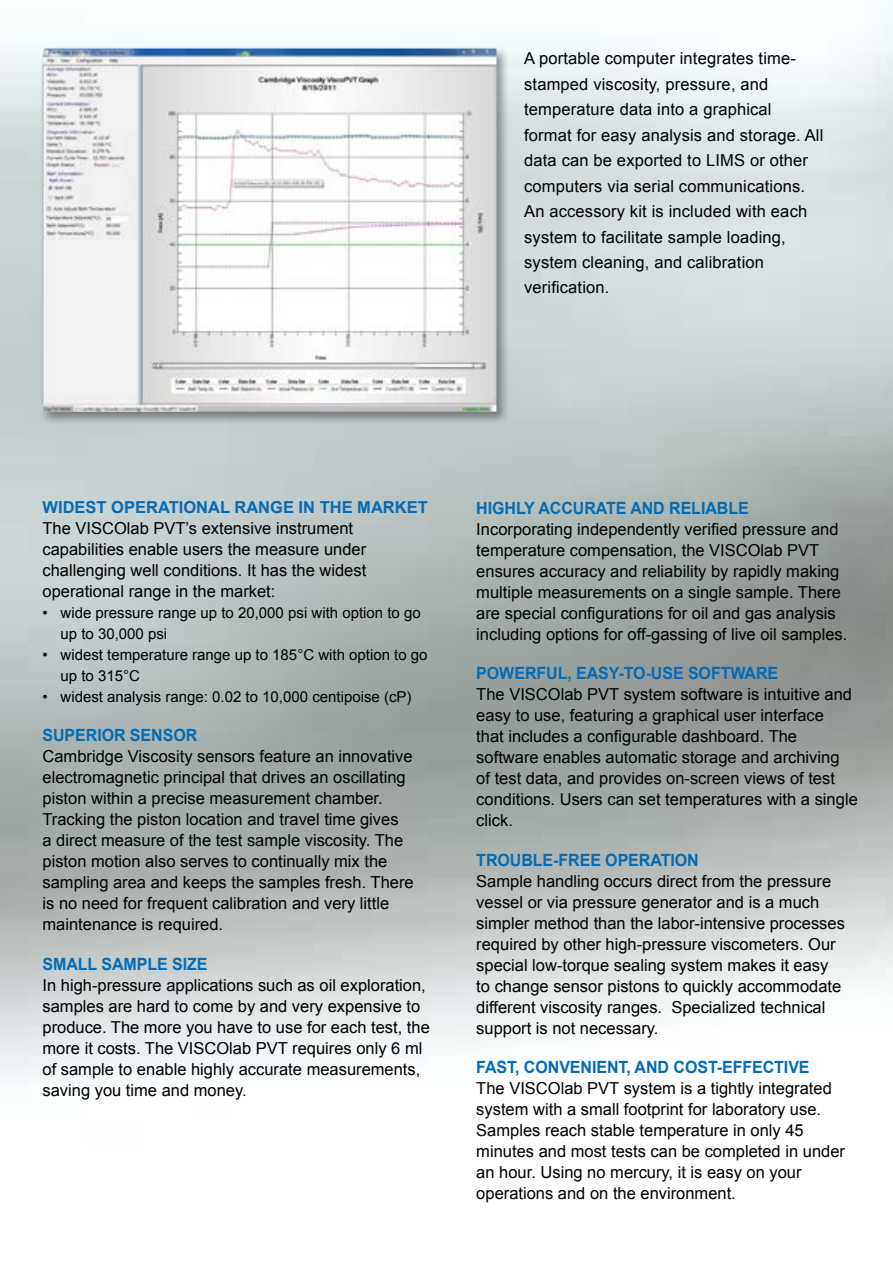
<style>
.page{position:relative;width:893px;height:1263px;background:#fff}
.page>*{position:absolute;margin:0;border:0;box-sizing:border-box;transform-origin:0 0}
.t1{font:700 16.8px "Arial";letter-spacing:-.005em;color:#036cb6;scale:.95 1}
.t2{font:16.5px/21px "Arial";color:#000}
.t3{font:700 16.5px "Arial";color:#036cb6}
.t4{font:15px/21px "Arial";color:#000}
</style>
<div class="page">
<div style="left:40px;top:46px;width:469px;height:379px;background:#000;opacity:.4"></div>
<img style="left:43px;top:49px;width:453px;height:363px">
<p class="t2" style="left:524px;top:46px;width:301px;line-height:25.5px">A portable computer integrates time&shy;stamped viscosity, pressure, and temperature data into a graphical<br>format for easy analysis and storage. All data can be exported to LIMS or other computers via serial communications.<br>An accessory kit is included with each system to facilitate sample loading, system cleaning, and calibration verification.</p>
<p class="t3" style="left:43px;top:496px;width:387px">WIDEST OPERATIONAL RANGE IN THE MARKET</p>
<p class="t2" style="left:43px;top:517px;width:325px">The VISCOlab PVT’s extensive instrument capabilities enable users the measure under challenging well conditions. It has the widest operational range in the market:</p>
<p class="t4" style="left:61px;top:602px;width:362px;text-indent:-18px">• wide pressure range up to 20,000 psi with option to go up to 30,000 psi</p>
<p class="t4" style="left:61px;top:644px;width:369px;text-indent:-18px">• widest temperature range up to 185°C with option to go up to 315°C</p>
<p class="t4" style="left:43px;top:686px;width:370px">• widest analysis range: 0.02 to 10,000 centipoise (cP)</p>
<p class="t1" style="left:43px;top:724px;width:23px">SUPERIOR</p>
<p class="t1" style="left:130px;top:724px;width:13px">SENSOR</p>
<p class="t2" style="left:43px;top:746px;width:373px">Cambridge Viscosity sensors feature an innovative electromagnetic principal that drives an oscillating piston within a precise measurement chamber.<br>Tracking the piston location and travel time gives<br>a direct measure of the test sample viscosity. The piston motion also serves to continually mix the sampling area and keeps the samples fresh. There is no need for frequent calibration and very little maintenance is required.</p>
<p class="t1" style="left:43px;top:952px;width:24px">SMALL</p>
<p class="t1" style="left:101px;top:952px;width:13px">SAMPLE</p>
<p class="t1" style="left:172px;top:952px;width:37px">SIZE</p>
<p class="t2" style="left:43px;top:974px;width:389px">In high-pressure applications such as oil exploration, samples are hard to come by and very expensive to produce. The more you have to use for each test, the more it costs. The VISCOlab PVT requires only 6 ml of sample to enable highly accurate measurements, saving you time and money.</p>
<p class="t1" style="left:476px;top:497px;width:23px">HIGHLY</p>
<p class="t1" style="left:538px;top:497px;width:13px">ACCURATE</p>
<p class="t1" style="left:630px;top:497px;width:13px">AND</p>
<p class="t1" style="left:669px;top:497px;width:11px">RELIA</p>
<p class="t1" style="left:717px;top:497px;width:23px">BLE</p>
<p class="t2" style="left:476px;top:519px;width:373px">Incorporating independently verified pressure and temperature compensation, the VISCOlab PVT ensures accuracy and reliability by rapidly making multiple measurements on a single sample. There are special configurations for oil and gas analysis including options for off-gassing of live oil samples.</p>
<p class="t1" style="left:476px;top:662px;width:25px">POWERFUL</p>
<p class="t1" style="left:567px;top:662px;width:22px">, EASY</p>
<p class="t1" style="left:619px;top:662px;width:46px">-TO-USE</p>
<p class="t1" style="left:688px;top:662px;width:13px">SOFTWARE</p>
<p class="t2" style="left:476px;top:684px;width:383px">The VISCOlab PVT system software is intuitive and easy to use, featuring a graphical user interface<br>that includes a configurable dashboard. The software enables automatic storage and archiving<br>of test data, and provides on-screen views of test conditions. Users can set temperatures with a single click.</p>
<p class="t1" style="left:476px;top:849px;width:23px">TROU</p>
<p class="t1" style="left:521px;top:849px;width:51px">BLE-FREE</p>
<p class="t1" style="left:605px;top:849px;width:12px">OPERATION</p>
<p class="t2" style="left:476px;top:871px;width:370px">Sample handling occurs direct from the pressure vessel or via pressure generator and is a much simpler method than the labor-intensive processes required by other high-pressure viscometers. Our special low-torque sealing system makes it easy to change sensor pistons to quickly accommodate different viscosity ranges. Specialized technical support is not necessary.</p>
<p class="t1" style="left:476px;top:1056px;width:63px">FAST, CONVENIENT</p>
<p class="t1" style="left:626px;top:1056px;width:22px">, AND</p>
<p class="t1" style="left:673px;top:1056px;width:13px">COST</p>
<p class="t1" style="left:717px;top:1056px;width:17px">-EFFECTIVE</p>
<p class="t2" style="left:476px;top:1078px;width:370px">The VISCOlab PVT system is a tightly integrated system with a small footprint for laboratory use.<br>Samples reach stable temperature in only 45 minutes and most tests can be completed in under an hour. Using no mercury, it is easy on your operations and on the environment.</p>
</div>
